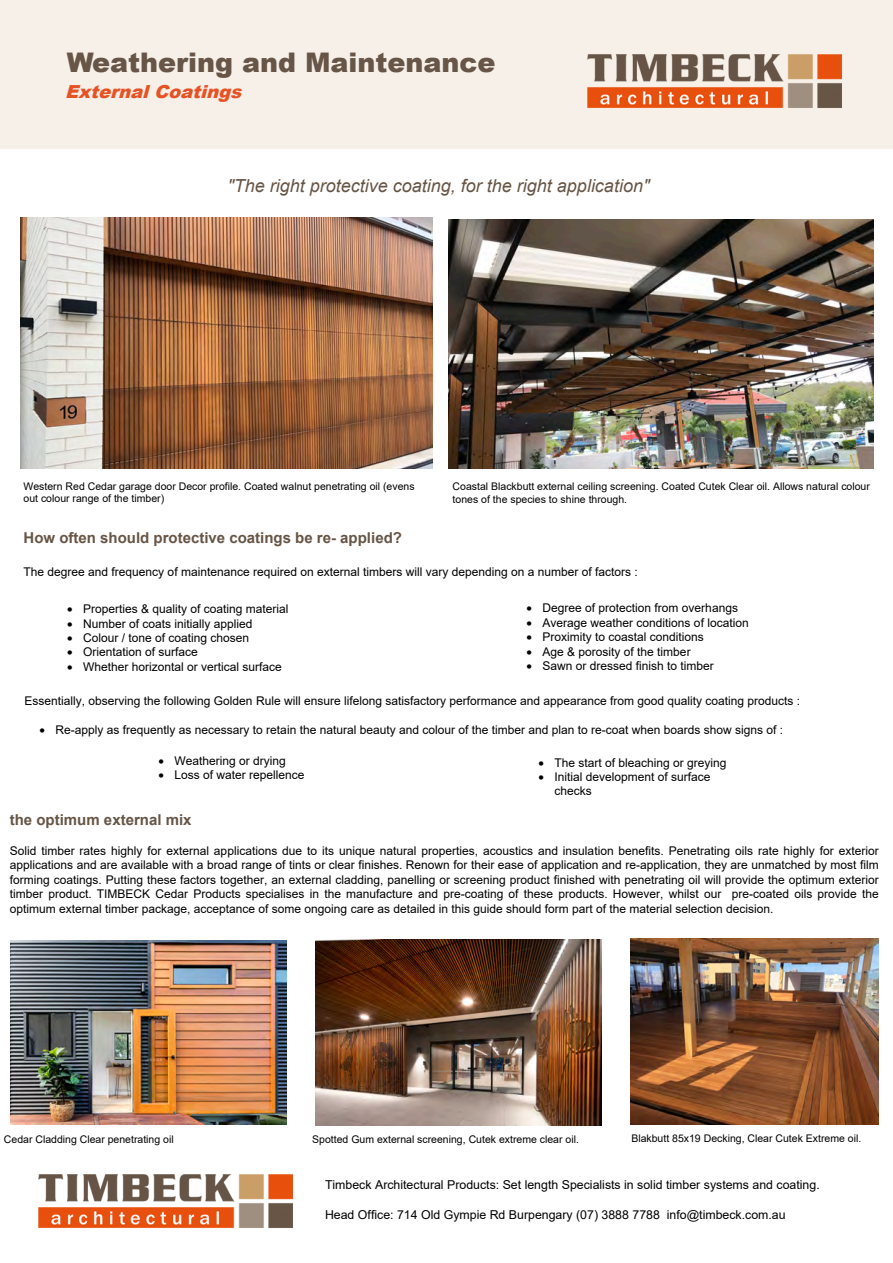
<style>
.page{position:relative;width:893px;height:1263px;background:#fff}
.page>*{position:absolute;margin:0;border:0;box-sizing:border-box;transform-origin:0 0}
.t1{font:900 27px "Arial";color:#675547}
.t2{font:italic 18px "Arial";color:#675546}
.t3{font:italic 900 18px "Arial";color:#e75225}
.t4{font:700 15px "Arial";color:#675546}
.t5{font:12.3px "Arial";color:#000}
.t6{font:12px/14.4px "Arial";color:#000}
.t7{font:10.5px/12.6px "Arial";color:#000}
</style>
<div class="page">
<img style="left:565px;top:41px;width:296px;height:81px">
<img style="left:38px;top:1174px;width:255px;height:54px">
<img style="left:21px;top:217px;width:412px;height:252px">
<img style="left:449px;top:219px;width:425px;height:250px">
<img style="left:10px;top:941px;width:277px;height:184px">
<img style="left:315px;top:940px;width:286px;height:185px">
<img style="left:630px;top:939px;width:248px;height:185px">
<h1 class="t1" style="left:67px;top:43px;width:430px">Weathering and Maintenance</h1>
<h2 class="t3" style="left:65px;top:79px;width:184px">ExternalCoatings</h2>
<h2 class="t2" style="left:227px;top:174px;width:423px">"The right protective coating, for the right application"</h2>
<p class="t7" style="left:24px;top:480px;width:392px">Western Red Cedar garage door Decor profile. Coated walnut penetrating oil (evens out colour range of the timber)</p>
<p class="t7" style="left:453px;top:480px;width:419px">Coastal Blackbutt external ceiling screening. Coated Cutek Clear oil. Allows natural colour tones of the species to shine through.</p>
<p class="t4" style="left:24px;top:527px;width:380px">How often should protective coatings be re- applied?</p>
<p class="t6" style="left:24px;top:565px;width:616px">The degree and frequency of maintenance required on external timbers will vary depending on a number of factors :</p>
<p class="t6" style="left:67px;top:602px;width:223px">• Properties &amp; quality of coating material</p>
<p class="t6" style="left:67px;top:616px;width:187px">• Number of coats initially applied</p>
<p class="t6" style="left:67px;top:630px;width:184px">• Colour / tone of coating chosen</p>
<p class="t6" style="left:67px;top:645px;width:132px">• Orientation of surface</p>
<p class="t6" style="left:67px;top:659px;width:216px">• Whether horizontal or vertical surface</p>
<p class="t6" style="left:527px;top:601px;width:213px">• Degree of protection from overhangs</p>
<p class="t6" style="left:527px;top:615px;width:224px">• Average weather conditions of location</p>
<p class="t6" style="left:527px;top:630px;width:179px">• Proximity to coastal conditions</p>
<p class="t6" style="left:527px;top:644px;width:166px">• Age &amp; porosity of the timber</p>
<p class="t6" style="left:527px;top:658px;width:189px">• Sawn or dressed finish to timber</p>
<p class="t6" style="left:25px;top:693px;width:777px">Essentially, observing the following Golden Rule will ensure lifelong satisfactory performance and appearance from good quality coating products :</p>
<p class="t6" style="left:40px;top:722px;width:745px">• Re-apply as frequently as necessary to retain the natural beauty and colour of the timber and plan to re-coat when boards show signs of :</p>
<p class="t6" style="left:158px;top:753px;width:129px">• Weathering or drying</p>
<p class="t6" style="left:158px;top:767px;width:148px">• Loss of water repellence</p>
<p class="t6" style="left:538px;top:755px;width:190px">• The start of bleaching or greying</p>
<p class="t6" style="left:554px;top:769px;width:158px;text-indent:-16px">• Initial development of surface checks</p>
<p class="t4" style="left:10px;top:809px;width:183px">the optimum external mix</p>
<p class="t6" style="left:10px;top:843px;width:870px;text-align:justify">Solid timber rates highly for external applications due to its unique natural properties, acoustics and insulation benefits. Penetrating oils rate highly for exterior applications and are available with a broad range of tints or clear finishes. Renown for their ease of application and re-application, they are unmatched by most film forming coatings. Putting these factors together, an external cladding, panelling or screening product finished with penetrating oil will provide the optimum exterior timber product. TIMBECK Cedar Products specialises in the manufacture and pre-coating of these products. However, whilst our pre-coated oils provide the optimum external timber package, acceptance of some ongoing care as detailed in this guide should form part of the material selection decision.</p>
<p class="t7" style="left:4px;top:1132px;width:171px">Cedar Cladding Clear penetrating oil</p>
<p class="t7" style="left:312px;top:1133px;width:268px">Spotted Gum external screening, Cutek extreme clear oil.</p>
<p class="t7" style="left:631px;top:1132px;width:231px">Blakbutt 85x19 Decking, Clear Cutek Extreme oil.</p>
<p class="t5" style="left:325px;top:1176px;width:496px">Timbeck Architectural Products: Set length Specialists in solid timber systems and coating.</p>
<p class="t5" style="left:325px;top:1206px;width:462px">Head Office: 714 Old Gympie Rd Burpengary (07) 3888 7788 info@timbeck.com.au</p>
</div>
